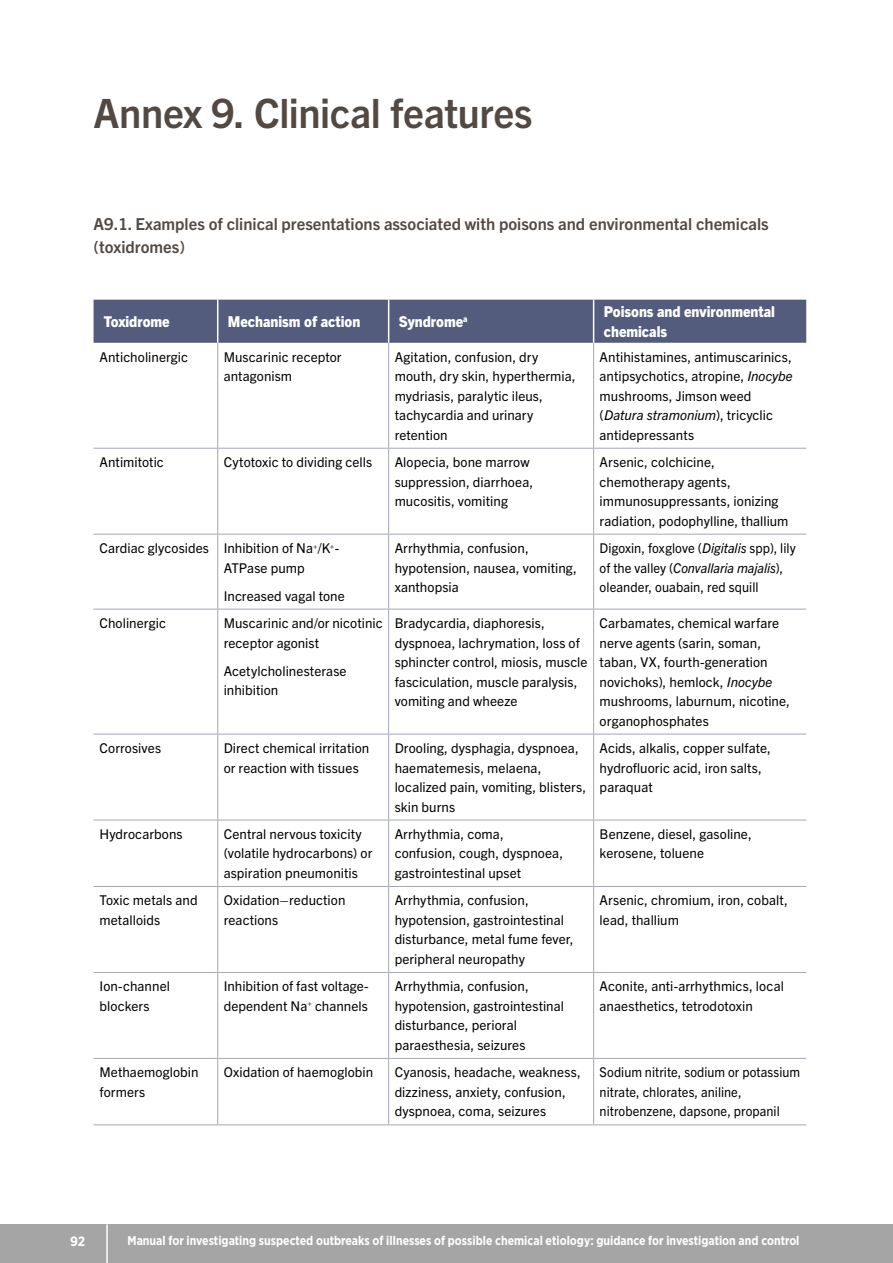
<style>
.page{position:relative;width:893px;height:1263px;background:#fff}
.page>*{position:absolute;margin:0;border:0;box-sizing:border-box;transform-origin:0 0}
.Headline_1{font:700 40.5px "Trade Gothic Next LT Pro";letter-spacing:-.01em;color:#534943}
.Table_Header{font:700 16.5px/22.5px "Trade Gothic Next LT Pro";color:#534943}
.Contents_lv_2{font:800 15px/19.5px "Trade Gothic Next LT Pro";color:#fff;scale:.95 1}
.table_txt{font:13.5px/19.5px "Trade Gothic Next LT Pro";letter-spacing:.005em;color:#000}
.table_txt-2{font:13.5px/19.5px "Trade Gothic Next LT Pro";letter-spacing:.005em;color:#000;scale:.96 1}
.table_txt-3{font:13.5px/19.5px "Trade Gothic Next LT Pro";letter-spacing:.005em;color:#000;scale:.95 1}
.t1{font:700 13.5px "Gotham Narrow";color:#fff}
.t2{font:700 12.75px "Gotham Narrow";color:#fff;scale:.95 1}
.s1{font-style:italic}
</style>
<div class="page">
<div style="left:0;top:1224px;width:893px;height:39px;background:#a6a5a5"></div>
<hr style="left:106px;top:1224px;width:2px;height:39px;background:#fff">
<div style="left:94px;top:300px;width:712px;height:43px;background:#545c7d"></div>
<hr style="left:217px;top:300px;width:1px;height:43px;background:#fff">
<hr style="left:388px;top:300px;width:1px;height:43px;background:#fff">
<hr style="left:593px;top:300px;width:1px;height:43px;background:#fff">
<hr style="left:217px;top:343px;width:1px;height:105px;background:#a4a7b9">
<hr style="left:388px;top:343px;width:1px;height:105px;background:#a4a7b9">
<hr style="left:593px;top:343px;width:1px;height:105px;background:#a4a7b9">
<hr style="left:94px;top:448px;width:124px;height:1px;background:#a4a7b9">
<hr style="left:218px;top:448px;width:171px;height:1px;background:#a4a7b9">
<hr style="left:217px;top:449px;width:1px;height:85px;background:#a4a7b9">
<hr style="left:389px;top:448px;width:205px;height:1px;background:#a4a7b9">
<hr style="left:388px;top:449px;width:1px;height:85px;background:#a4a7b9">
<hr style="left:594px;top:448px;width:212px;height:1px;background:#a4a7b9">
<hr style="left:593px;top:449px;width:1px;height:85px;background:#a4a7b9">
<hr style="left:94px;top:534px;width:124px;height:1px;background:#a4a7b9">
<hr style="left:218px;top:534px;width:171px;height:1px;background:#a4a7b9">
<hr style="left:217px;top:534px;width:1px;height:75px;background:#a4a7b9">
<hr style="left:389px;top:534px;width:205px;height:1px;background:#a4a7b9">
<hr style="left:388px;top:534px;width:1px;height:75px;background:#a4a7b9">
<hr style="left:594px;top:534px;width:212px;height:1px;background:#a4a7b9">
<hr style="left:593px;top:534px;width:1px;height:75px;background:#a4a7b9">
<hr style="left:94px;top:609px;width:124px;height:1px;background:#a4a7b9">
<hr style="left:218px;top:609px;width:171px;height:1px;background:#a4a7b9">
<hr style="left:217px;top:609px;width:1px;height:125px;background:#a4a7b9">
<hr style="left:389px;top:609px;width:205px;height:1px;background:#a4a7b9">
<hr style="left:388px;top:609px;width:1px;height:125px;background:#a4a7b9">
<hr style="left:594px;top:609px;width:212px;height:1px;background:#a4a7b9">
<hr style="left:593px;top:609px;width:1px;height:125px;background:#a4a7b9">
<hr style="left:94px;top:734px;width:124px;height:1px;background:#a4a7b9">
<hr style="left:218px;top:734px;width:171px;height:1px;background:#a4a7b9">
<hr style="left:217px;top:734px;width:1px;height:86px;background:#a4a7b9">
<hr style="left:389px;top:734px;width:205px;height:1px;background:#a4a7b9">
<hr style="left:388px;top:734px;width:1px;height:86px;background:#a4a7b9">
<hr style="left:594px;top:734px;width:212px;height:1px;background:#a4a7b9">
<hr style="left:593px;top:734px;width:1px;height:86px;background:#a4a7b9">
<hr style="left:94px;top:820px;width:124px;height:1px;background:#a4a7b9">
<hr style="left:218px;top:820px;width:171px;height:1px;background:#a4a7b9">
<hr style="left:217px;top:820px;width:1px;height:66px;background:#a4a7b9">
<hr style="left:389px;top:820px;width:205px;height:1px;background:#a4a7b9">
<hr style="left:388px;top:820px;width:1px;height:66px;background:#a4a7b9">
<hr style="left:594px;top:820px;width:212px;height:1px;background:#a4a7b9">
<hr style="left:593px;top:820px;width:1px;height:66px;background:#a4a7b9">
<hr style="left:94px;top:886px;width:124px;height:1px;background:#a4a7b9">
<hr style="left:218px;top:886px;width:171px;height:1px;background:#a4a7b9">
<hr style="left:217px;top:887px;width:1px;height:85px;background:#a4a7b9">
<hr style="left:389px;top:886px;width:205px;height:1px;background:#a4a7b9">
<hr style="left:388px;top:887px;width:1px;height:85px;background:#a4a7b9">
<hr style="left:594px;top:886px;width:212px;height:1px;background:#a4a7b9">
<hr style="left:593px;top:887px;width:1px;height:85px;background:#a4a7b9">
<hr style="left:94px;top:972px;width:124px;height:1px;background:#a4a7b9">
<hr style="left:218px;top:972px;width:171px;height:1px;background:#a4a7b9">
<hr style="left:217px;top:973px;width:1px;height:85px;background:#a4a7b9">
<hr style="left:389px;top:972px;width:205px;height:1px;background:#a4a7b9">
<hr style="left:388px;top:973px;width:1px;height:85px;background:#a4a7b9">
<hr style="left:594px;top:972px;width:212px;height:1px;background:#a4a7b9">
<hr style="left:593px;top:973px;width:1px;height:85px;background:#a4a7b9">
<hr style="left:94px;top:1058px;width:124px;height:1px;background:#a4a7b9">
<hr style="left:218px;top:1058px;width:171px;height:1px;background:#a4a7b9">
<hr style="left:217px;top:1059px;width:1px;height:65px;background:#a4a7b9">
<hr style="left:389px;top:1058px;width:205px;height:1px;background:#a4a7b9">
<hr style="left:388px;top:1059px;width:1px;height:65px;background:#a4a7b9">
<hr style="left:594px;top:1058px;width:212px;height:1px;background:#a4a7b9">
<hr style="left:593px;top:1059px;width:1px;height:65px;background:#a4a7b9">
<hr style="left:94px;top:1124px;width:124px;height:1px;background:#a4a7b9">
<hr style="left:218px;top:1124px;width:171px;height:1px;background:#a4a7b9">
<hr style="left:389px;top:1124px;width:205px;height:1px;background:#a4a7b9">
<hr style="left:594px;top:1124px;width:212px;height:1px;background:#a4a7b9">
<p class="Headline_1" style="left:94px;top:85px;width:440px">Annex 9. Clinical features</p>
<p class="Table_Header" style="left:94px;top:212px;width:677px">A9.1. Examples of clinical presentations associated with poisons and environmental chemicals (toxidromes)</p>
<p class="Contents_lv_2" style="left:104px;top:311px;width:71px">Toxidrome</p>
<p class="Contents_lv_2" style="left:228px;top:311px;width:141px">Mechanism of action</p>
<p class="Contents_lv_2" style="left:399px;top:311px;width:74px">Syndrome<sup>a</sup></p>
<p class="Contents_lv_2" style="left:604px;top:301px;width:182px">Poisons and environmental chemicals</p>
<p class="table_txt" style="left:100px;top:346px;width:90px">Anticholinergic</p>
<p class="table_txt" style="left:224px;top:346px;width:119px">Muscarinic receptor antagonism</p>
<p class="table_txt" style="left:395px;top:346px;width:182px">Agitation, confusion, dry mouth, dry skin, hyperthermia, mydriasis, paralytic ileus, tachycardia and urinary retention</p>
<p class="table_txt" style="left:600px;top:346px;width:195px">Antihistamines, antimuscarinics, antipsychotics, atropine, <span class="s1">Inocybe </span>mushrooms, Jimson weed (<span class="s1">Datura stramonium</span>), tricyclic antidepressants</p>
<p class="table_txt" style="left:100px;top:452px;width:66px">Antimitotic</p>
<p class="table_txt" style="left:224px;top:452px;width:150px">Cytotoxic to dividing cells</p>
<p class="table_txt" style="left:395px;top:452px;width:140px">Alopecia, bone marrow suppression, diarrhoea, mucositis, vomiting</p>
<p class="table_txt" style="left:600px;top:452px;width:190px">Arsenic, colchicine, chemotherapy agents, immunosuppressants, ionizing radiation, podophylline, thallium</p>
<p class="table_txt" style="left:100px;top:537px;width:111px">Cardiac glycosides</p>
<p class="table_txt" style="left:224px;top:537px;width:117px">Inhibition of Na<sup>+</sup>/K<sup>+</sup>-<br>ATPase pump</p>
<p class="table_txt" style="left:224px;top:585px;width:123px">Increased vagal tone</p>
<p class="table_txt" style="left:395px;top:537px;width:184px">Arrhythmia, confusion, hypotension, nausea, vomiting, xanthopsia</p>
<p class="table_txt-2" style="left:600px;top:537px;width:206px">Digoxin, foxglove (<span class="s1">Digitalis</span> spp), lily of the valley (<span class="s1">Convallaria majalis</span>), oleander, ouabain, red squill</p>
<p class="table_txt" style="left:100px;top:612px;width:68px">Cholinergic</p>
<p class="table_txt" style="left:224px;top:612px;width:160px">Muscarinic and/or nicotinic receptor agonist</p>
<p class="table_txt" style="left:224px;top:660px;width:124px">Acetylcholinesterase inhibition</p>
<p class="table_txt" style="left:395px;top:612px;width:194px">Bradycardia, diaphoresis, dyspnoea, lachrymation, loss of sphincter control, miosis, muscle fasciculation, muscle paralysis, vomiting and wheeze</p>
<p class="table_txt" style="left:600px;top:612px;width:192px">Carbamates, chemical warfare nerve agents (sarin, soman, taban, VX, fourth-generation novichoks), hemlock, <span class="s1">Inocybe </span>mushrooms, laburnum, nicotine, organophosphates</p>
<p class="table_txt" style="left:100px;top:737px;width:63px">Corrosives</p>
<p class="table_txt" style="left:224px;top:737px;width:147px">Direct chemical irritation or reaction with tissues</p>
<p class="table_txt" style="left:395px;top:737px;width:193px">Drooling, dysphagia, dyspnoea, haematemesis, melaena, localized pain, vomiting, blisters, skin burns</p>
<p class="table_txt" style="left:600px;top:737px;width:173px">Acids, alkalis, copper sulfate, hydrofluoric acid, iron salts, paraquat</p>
<p class="table_txt" style="left:100px;top:823px;width:85px">Hydrocarbons</p>
<p class="table_txt" style="left:224px;top:823px;width:150px">Central nervous toxicity (volatile hydrocarbons) or aspiration pneumonitis</p>
<p class="table_txt" style="left:395px;top:823px;width:170px">Arrhythmia, coma, confusion, cough, dyspnoea, gastrointestinal upset</p>
<p class="table_txt" style="left:600px;top:823px;width:154px">Benzene, diesel, gasoline, kerosene, toluene</p>
<p class="table_txt" style="left:100px;top:890px;width:100px">Toxic metals and metalloids</p>
<p class="table_txt" style="left:224px;top:890px;width:123px">Oxidation–reduction reactions</p>
<p class="table_txt" style="left:395px;top:890px;width:181px">Arrhythmia, confusion, hypotension, gastrointestinal disturbance, metal fume fever, peripheral neuropathy</p>
<p class="table_txt" style="left:600px;top:890px;width:190px">Arsenic, chromium, iron, cobalt, lead, thallium</p>
<p class="table_txt" style="left:100px;top:976px;width:72px">Ion-channel blockers</p>
<p class="table_txt" style="left:224px;top:976px;width:146px">Inhibition of fast voltage&shy;dependent Na<sup>+</sup> channels</p>
<p class="table_txt" style="left:395px;top:976px;width:171px">Arrhythmia, confusion, hypotension, gastrointestinal disturbance, perioral paraesthesia, seizures</p>
<p class="table_txt" style="left:600px;top:976px;width:186px">Aconite, anti-arrhythmics, local anaesthetics, tetrodotoxin</p>
<p class="table_txt" style="left:100px;top:1062px;width:100px">Methaemoglobin formers</p>
<p class="table_txt" style="left:224px;top:1062px;width:151px">Oxidation of haemoglobin</p>
<p class="table_txt" style="left:395px;top:1062px;width:188px">Cyanosis, headache, weakness, dizziness, anxiety, confusion, dyspnoea, coma, seizures</p>
<p class="table_txt-3" style="left:600px;top:1062px;width:213px">Sodium nitrite, sodium or potassium nitrate, chlorates, aniline, nitrobenzene, dapsone, propanil</p>
<p class="t1" style="left:70px;top:1232px;width:17px">92</p>
<p class="t2" style="left:128px;top:1232px;width:709px">Manual for investigating suspected outbreaks of illnesses of possible chemical etiology: guidance for investigation and control</p>
</div>
